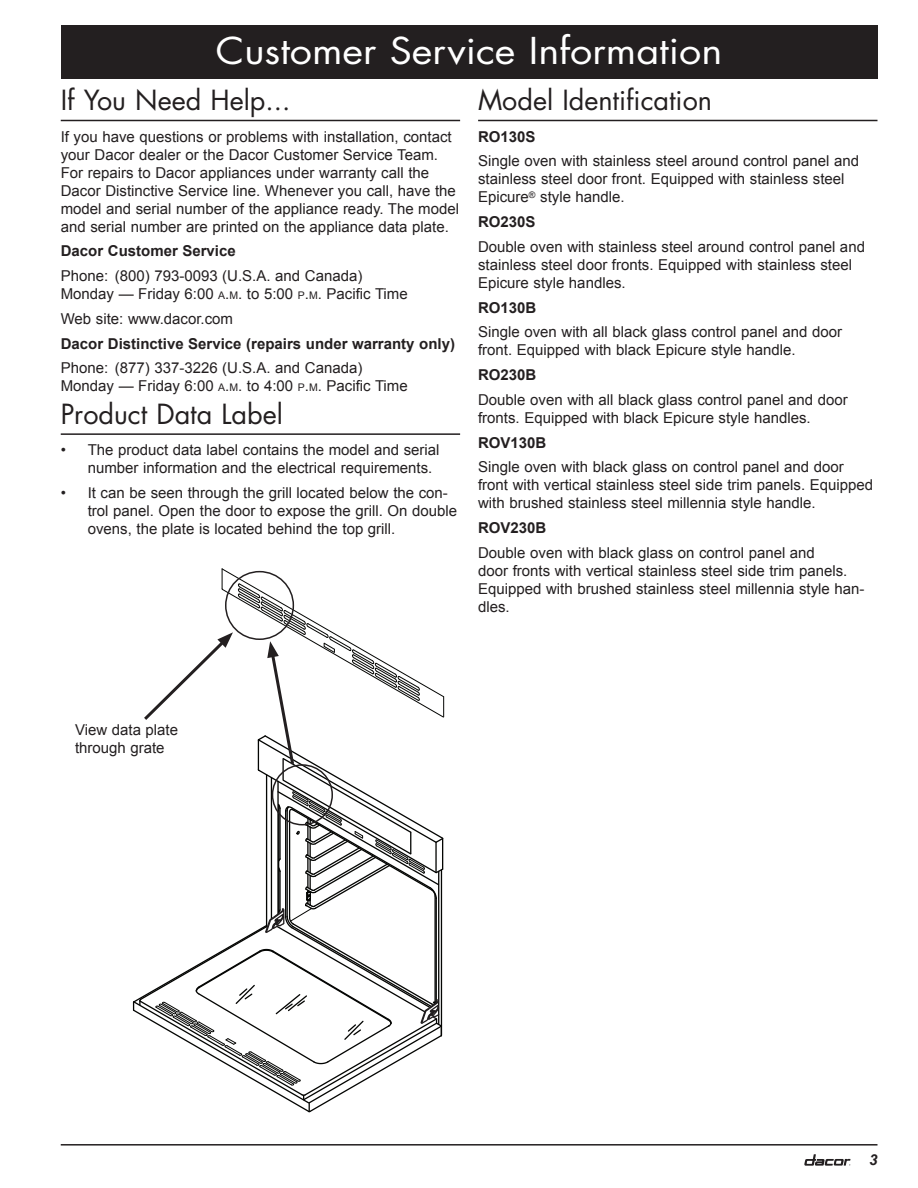
<style>
.page{position:relative;width:918px;height:1188px;background:#fff}
.page>*{position:absolute;margin:0;border:0;box-sizing:border-box;transform-origin:0 0}
.t1{font:36px "Futura Std";color:#fff;scale:1.1 1}
.t2{font:27px "Futura Std";color:#231f20}
.t3{font:15px/18px "Arial";color:#231f20}
.t4{font:700 15px "Arial";color:#231f20}
.t5{font:italic 700 15px "Arial";color:#231f20}
.s1{font-size:10.5px}
.s2{font-style:inherit}
</style>
<div class="page">
<svg style="left:804px;top:1154px;width:46px;height:12px"></svg>
<hr style="left:61px;top:1144px;width:817px;height:2px;background:#231f20">
<div style="left:61px;top:25px;width:817px;height:54px;background:#231f20"></div>
<hr style="left:478px;top:120px;width:400px;height:1px;background:#231f20">
<hr style="left:61px;top:120px;width:399px;height:1px;background:#231f20">
<hr style="left:61px;top:433px;width:399px;height:2px;background:#231f20">
<svg style="left:132px;top:568px;width:313px;height:545px"></svg>
<h1 class="t1" style="left:216px;top:28px;width:462px">Customer Service Information</h1>
<h2 class="t2" style="left:478px;top:83px;width:235px">Model Identification</h2>
<p class="t4" style="left:478px;top:126px;width:59px">RO130S</p>
<p class="t3" style="left:478px;top:152px;width:383px">Single oven with stainless steel around control panel and stainless steel door front. Equipped with stainless steel<br>Epicure<sup>®</sup> style handle.</p>
<p class="t4" style="left:478px;top:212px;width:59px">RO230S</p>
<p class="t3" style="left:478px;top:238px;width:388px">Double oven with stainless steel around control panel and stainless steel door fronts. Equipped with stainless steel<br>Epicure style handles.</p>
<p class="t4" style="left:478px;top:297px;width:60px">RO130B</p>
<p class="t3" style="left:478px;top:323px;width:365px">Single oven with all black glass control panel and door front. Equipped with black Epicure style handle.</p>
<p class="t4" style="left:478px;top:365px;width:60px">RO230B</p>
<p class="t3" style="left:478px;top:391px;width:371px">Double oven with all black glass control panel and door fronts. Equipped with black Epicure style handles.</p>
<p class="t4" style="left:478px;top:432px;width:70px">ROV130B</p>
<p class="t3" style="left:478px;top:458px;width:397px">Single oven with black glass on control panel and door front with vertical stainless steel side trim panels. Equipped with brushed stainless steel millennia style handle.</p>
<p class="t4" style="left:478px;top:518px;width:70px">ROV230B</p>
<p class="t3" style="left:478px;top:544px;width:388px">Double oven with black glass on control panel and<br>door fronts with vertical stainless steel side trim panels.<br>Equipped with brushed stainless steel millennia style han&shy;dles.</p>
<h2 class="t2" style="left:61px;top:83px;width:231px">If You Need Help...</h2>
<p class="t3" style="left:61px;top:127px;width:400px">If you have questions or problems with installation, contact your Dacor dealer or the Dacor Customer Service Team.<br>For repairs to Dacor appliances under warranty call the Dacor Distinctive Service line. Whenever you call, have the model and serial number of the appliance ready. The model and serial number are printed on the appliance data plate.</p>
<p class="t4" style="left:61px;top:241px;width:177px">Dacor Customer Service</p>
<p class="t3" style="left:61px;top:267px;width:349px">Phone: (800) 793-0093 (U.S.A. and Canada)<br>Monday — Friday 6:00 <span class="s1">A</span><span class="s2">.</span><span class="s1">M</span><span class="s2">.</span> to 5:00 <span class="s1">P</span><span class="s2">.</span><span class="s1">M</span><span class="s2">.</span> Pacific Time</p>
<p class="t3" style="left:61px;top:310px;width:174px">Web site: www.dacor.com</p>
<p class="t4" style="left:61px;top:333px;width:396px">Dacor Distinctive Service (repairs under warranty only)</p>
<p class="t3" style="left:61px;top:359px;width:349px">Phone: (877) 337-3226 (U.S.A. and Canada)<br>Monday — Friday 6:00 <span class="s1">A</span><span class="s2">.</span><span class="s1">M</span><span class="s2">.</span> to 4:00 <span class="s1">P</span><span class="s2">.</span><span class="s1">M</span><span class="s2">.</span> Pacific Time</p>
<h2 class="t2" style="left:61px;top:397px;width:224px">Product Data Label</h2>
<p class="t3" style="left:88px;top:441px;width:353px;text-indent:-27px">• The product data label contains the model and serial number information and the electrical requirements.</p>
<p class="t3" style="left:88px;top:484px;width:371px;text-indent:-27px">• It can be seen through the grill located below the con&shy;trol panel. Open the door to expose the grill. On double ovens, the plate is located behind the top grill.</p>
<p class="t3" style="left:75px;top:721px;width:105px">View data plate through grate</p>
<p class="t5" style="left:869px;top:1150px;width:10px">3</p>
</div>
